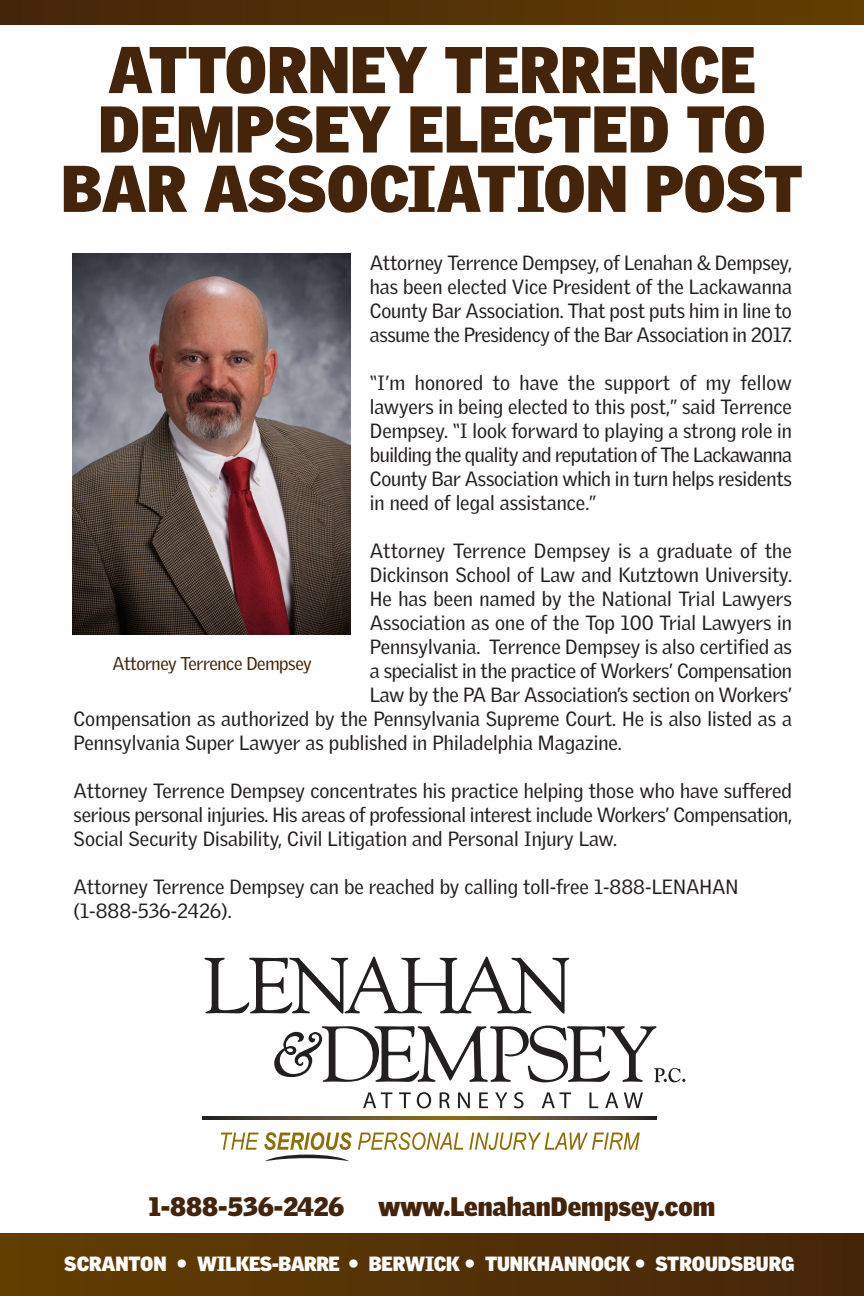
<style>
.page{position:relative;width:864px;height:1296px;background:#fff}
.page>*{position:absolute;margin:0;border:0;box-sizing:border-box;transform-origin:0 0}
.t1{font:900 64px/59.4px "Griffith Gothic";color:#44240a;text-align:center}
.t2{font:900 26px "Griffith Gothic";color:#44240a}
.t3{font:20px/24px "Griffith Gothic";color:#231f20;text-align:justify}
.t4{font:900 20px "Griffith Gothic";color:#fff}
.t5{font:18px "Griffith Gothic";letter-spacing:-.02em;color:#44240a}
</style>
<div class="page">
<div style="left:0;top:1234px;width:864px;height:62px;background:linear-gradient(to right,#623e01,#45250b)"></div>
<svg style="left:205px;top:957px;width:364px;height:57px"></svg>
<svg style="left:274px;top:1025px;width:411px;height:57px"></svg>
<svg style="left:221px;top:1132px;width:131px;height:29px"></svg>
<svg style="left:358px;top:1132px;width:105px;height:18px"></svg>
<svg style="left:469px;top:1133px;width:171px;height:17px"></svg>
<svg style="left:363px;top:1092px;width:29px;height:16px"></svg>
<svg style="left:399px;top:1092px;width:12px;height:16px"></svg>
<svg style="left:417px;top:1092px;width:14px;height:16px"></svg>
<svg style="left:440px;top:1092px;width:10px;height:16px"></svg>
<svg style="left:458px;top:1092px;width:12px;height:16px"></svg>
<svg style="left:479px;top:1092px;width:9px;height:16px"></svg>
<svg style="left:495px;top:1092px;width:12px;height:16px"></svg>
<svg style="left:514px;top:1092px;width:10px;height:16px"></svg>
<svg style="left:542px;top:1092px;width:29px;height:16px"></svg>
<svg style="left:589px;top:1092px;width:9px;height:16px"></svg>
<svg style="left:605px;top:1092px;width:13px;height:16px"></svg>
<svg style="left:624px;top:1092px;width:19px;height:16px"></svg>
<svg style="left:203px;top:1117px;width:453px;height:2px"></svg>
<div style="left:0;top:0;width:864px;height:24px;background:linear-gradient(to right,#45250b,#623e01)"></div>
<img style="left:72px;top:254px;width:278px;height:381px">
<h1 class="t1" style="left:61px;top:41px;width:743px">ATTORNEY TERRENCE<br>DEMPSEY ELECTED TO<br>BAR ASSOCIATION POST</h1>
<p class="t3" style="left:370px;top:251px;width:424px">Attorney Terrence Dempsey, of Lenahan &amp; Dempsey, has been elected Vice President of the Lackawanna County Bar Association. That post puts him in line to assume the Presidency of the Bar Association in 2017.</p>
<p class="t3" style="left:370px;top:371px;width:424px">“I’m honored to have the support of my fellow lawyers in being elected to this post,” said Terrence Dempsey. “I look forward to playing a strong role in building the quality and reputation of The Lackawanna County Bar Association which in turn helps residents in need of legal assistance.”</p>
<p class="t3" style="left:370px;top:539px;width:424px">Attorney Terrence Dempsey is a graduate of the</p>
<p class="t3" style="left:370px;top:563px;width:424px">Dickinson School of Law and Kutztown University.</p>
<p class="t3" style="left:370px;top:587px;width:424px">He has been named by the National Trial Lawyers</p>
<p class="t3" style="left:370px;top:611px;width:424px">Association as one of the Top 100 Trial Lawyers in</p>
<p class="t3" style="left:370px;top:635px;width:424px">Pennsylvania. Terrence Dempsey is also certified as</p>
<p class="t3" style="left:370px;top:659px;width:424px">a specialist in the practice of Workers’ Compensation</p>
<p class="t3" style="left:370px;top:683px;width:424px">Law by the PA Bar Association’s section on Workers’</p>
<p class="t3" style="left:74px;top:707px;width:720px">Compensation as authorized by the Pennsylvania Supreme Court. He is also listed as a</p>
<p class="t3" style="left:74px;top:731px;width:550px">Pennsylvania Super Lawyer as published in Philadelphia Magazine.</p>
<p class="t3" style="left:74px;top:779px;width:720px">Attorney Terrence Dempsey concentrates his practice helping those who have suffered serious personal injuries. His areas of professional interest include Workers’ Compensation, Social Security Disability, Civil Litigation and Personal Injury Law.</p>
<p class="t3" style="left:74px;top:875px;width:666px">Attorney Terrence Dempsey can be reached by calling toll-free 1-888-LENAHAN (1-888-536-2426).</p>
<p class="t5" style="left:112px;top:653px;width:201px">Attorney Terrence Dempsey</p>
<h2 class="t2" style="left:149px;top:1192px;width:197px">1-888-536-2426</h2>
<h2 class="t2" style="left:378px;top:1192px;width:338px">www.LenahanDempsey.com</h2>
<p class="t4" style="left:64px;top:1252px;width:732px">SCRANTON • WILKES-BARRE • BERWICK • TUNKHANNOCK • STROUDSBURG</p>
</div>
